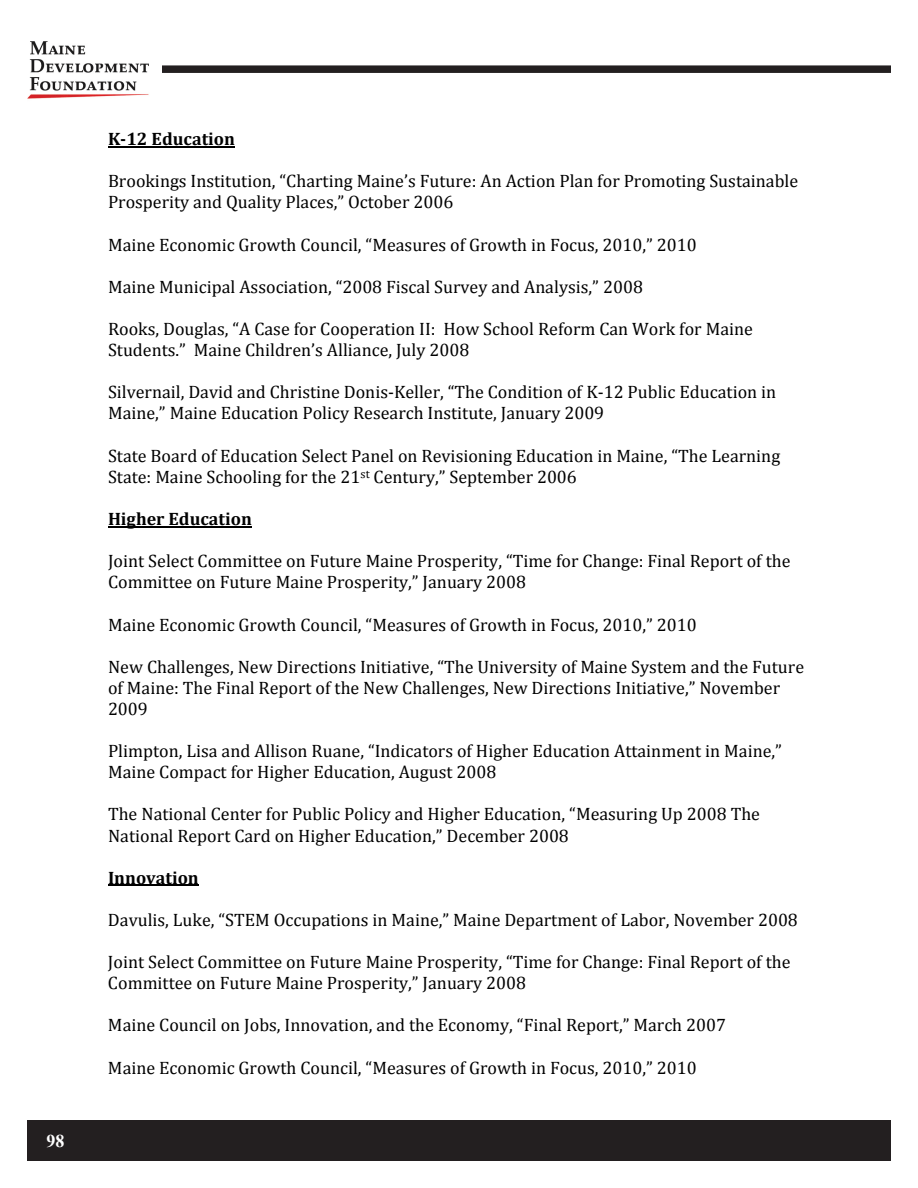
<style>
.page{position:relative;width:918px;height:1188px;background:#fff}
.page>*{position:absolute;margin:0;border:0;box-sizing:border-box;transform-origin:0 0}
.t1{font:18px/21.1px "Cambria";color:#000}
.t2{font:700 18px "Cambria";color:#000}
.t3{font:700 18px "Times New Roman";color:#fff}
</style>
<div class="page">
<img style="left:27px;top:41px;width:122px;height:58px">
<div style="left:27px;top:1120px;width:864px;height:41px;background:#231f20"></div>
<div style="left:162px;top:65px;width:729px;height:8px;background:#231f20"></div>
<hr style="left:108px;top:146px;width:127px;height:1px;background:#000">
<hr style="left:108px;top:526px;width:144px;height:1px;background:#000">
<hr style="left:108px;top:885px;width:91px;height:1px;background:#000">
<p class="t3" style="left:46px;top:1128px;width:19px">98</p>
<p class="t2" style="left:108px;top:128px;width:129px">K-12 Education</p>
<p class="t1" style="left:108px;top:171px;width:692px">Brookings Institution, “Charting Maine’s Future: An Action Plan for Promoting Sustainable<br>Prosperity and Quality Places,” October 2006</p>
<p class="t1" style="left:108px;top:234px;width:590px">Maine Economic Growth Council, “Measures of Growth in Focus, 2010,” 2010</p>
<p class="t1" style="left:108px;top:276px;width:537px">Maine Municipal Association, “2008 Fiscal Survey and Analysis,” 2008</p>
<p class="t1" style="left:108px;top:318px;width:647px">Rooks, Douglas, “A Case for Cooperation II: How School Reform Can Work for Maine<br>Students.” Maine Children’s Alliance, July 2008</p>
<p class="t1" style="left:108px;top:382px;width:670px">Silvernail, David and Christine Donis-Keller, “The Condition of K-12 Public Education in<br>Maine,” Maine Education Policy Research Institute, January 2009</p>
<p class="t1" style="left:108px;top:445px;width:674px">State Board of Education Select Panel on Revisioning Education in Maine, “The Learning<br>State: Maine Schooling for the 21<sup>st</sup> Century,” September 2006</p>
<p class="t2" style="left:108px;top:508px;width:145px">Higher Education</p>
<p class="t1" style="left:108px;top:550px;width:684px">Joint Select Committee on Future Maine Prosperity, “Time for Change: Final Report of the<br>Committee on Future Maine Prosperity,” January 2008</p>
<p class="t1" style="left:108px;top:614px;width:590px">Maine Economic Growth Council, “Measures of Growth in Focus, 2010,” 2010</p>
<p class="t1" style="left:108px;top:656px;width:698px">New Challenges, New Directions Initiative, “The University of Maine System and the Future of Maine: The Final Report of the New Challenges, New Directions Initiative,” November<br>2009</p>
<p class="t1" style="left:108px;top:740px;width:676px">Plimpton, Lisa and Allison Ruane, “Indicators of Higher Education Attainment in Maine,”<br>Maine Compact for Higher Education, August 2008</p>
<p class="t1" style="left:108px;top:804px;width:654px">The National Center for Public Policy and Higher Education, “Measuring Up 2008 The<br>National Report Card on Higher Education,” December 2008</p>
<p class="t2" style="left:108px;top:867px;width:92px">Innovation</p>
<p class="t1" style="left:108px;top:909px;width:691px">Davulis, Luke, “STEM Occupations in Maine,” Maine Department of Labor, November 2008</p>
<p class="t1" style="left:108px;top:951px;width:684px">Joint Select Committee on Future Maine Prosperity, “Time for Change: Final Report of the<br>Committee on Future Maine Prosperity,” January 2008</p>
<p class="t1" style="left:108px;top:1015px;width:620px">Maine Council on Jobs, Innovation, and the Economy, “Final Report,” March 2007</p>
<p class="t1" style="left:108px;top:1057px;width:590px">Maine Economic Growth Council, “Measures of Growth in Focus, 2010,” 2010</p>
</div>
